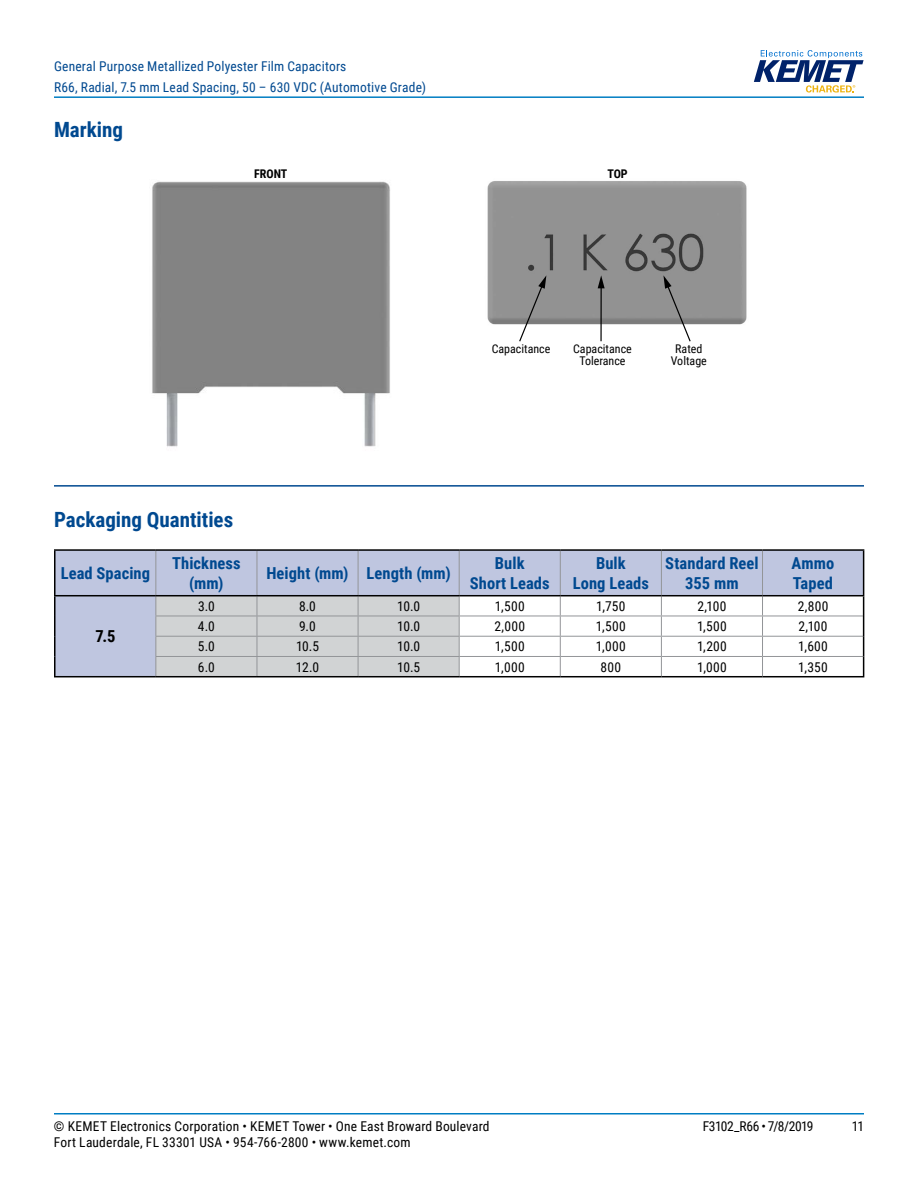
<style>
.page{position:relative;width:918px;height:1188px;background:#fff}
.page>*{position:absolute;margin:0;border:0;box-sizing:border-box;transform-origin:0 0}
.t1{font:700 21px "Roboto Condensed";color:#004990}
.t2{font:700 16.5px/19.8px "Roboto Condensed";letter-spacing:.005em;color:#004990;text-align:center}
.t3{font:700 16.5px "Roboto Condensed";color:#000}
.t4{font:13.5px "Roboto Condensed";letter-spacing:.015em;color:#000}
.t5{font:13.5px/21px "Roboto Condensed";letter-spacing:.015em;color:#004990}
.t6{font:13.5px "Roboto Condensed";letter-spacing:-.025em;color:#000}
.t7{font:12px/12px "Roboto Condensed";color:#000;text-align:center}
.t8{font:700 12px "Roboto Condensed";color:#000}
</style>
<div class="page">
<hr style="left:54px;top:1113px;width:810px;height:2px;background:#007dc3">
<hr style="left:54px;top:96px;width:810px;height:2px;background:#007dc3">
<svg style="left:754px;top:50px;width:110px;height:43px"></svg>
<hr style="left:54px;top:485px;width:810px;height:2px;background:#004990">
<img style="left:152px;top:181px;width:238px;height:266px">
<img style="left:487px;top:181px;width:260px;height:161px">
<hr style="left:600px;top:286px;width:2px;height:55px;background:#000">
<svg style="left:598px;top:275px;width:7px;height:13px"></svg>
<svg style="left:518px;top:275px;width:28px;height:67px"></svg>
<svg style="left:663px;top:275px;width:29px;height:67px"></svg>
<hr style="left:54px;top:595px;width:102px;height:1px;background:#000">
<hr style="left:54px;top:549px;width:102px;height:2px;background:#000">
<hr style="left:54px;top:551px;width:2px;height:44px;background:#000">
<hr style="left:156px;top:549px;width:101px;height:2px;background:#000">
<hr style="left:257px;top:549px;width:101px;height:2px;background:#000">
<hr style="left:358px;top:549px;width:101px;height:2px;background:#000">
<hr style="left:459px;top:549px;width:101px;height:2px;background:#000">
<hr style="left:560px;top:549px;width:101px;height:2px;background:#000">
<hr style="left:661px;top:549px;width:102px;height:2px;background:#000">
<hr style="left:763px;top:549px;width:101px;height:2px;background:#000">
<hr style="left:54px;top:596px;width:2px;height:20px;background:#000">
<hr style="left:54px;top:616px;width:2px;height:20px;background:#000">
<hr style="left:54px;top:636px;width:2px;height:20px;background:#000">
<hr style="left:54px;top:656px;width:2px;height:20px;background:#000">
<hr style="left:54px;top:676px;width:102px;height:1px;background:#000">
<svg style="left:55px;top:550px;width:809px;height:127px"></svg>
<hr style="left:156px;top:676px;width:101px;height:1px;background:#000">
<hr style="left:257px;top:676px;width:101px;height:1px;background:#000">
<hr style="left:358px;top:676px;width:101px;height:1px;background:#000">
<hr style="left:459px;top:676px;width:101px;height:1px;background:#000">
<hr style="left:560px;top:676px;width:101px;height:1px;background:#000">
<hr style="left:661px;top:676px;width:102px;height:1px;background:#000">
<hr style="left:763px;top:676px;width:101px;height:1px;background:#000">
<p class="t5" style="left:54px;top:55px;width:374px">General Purpose Metallized Polyester Film Capacitors<br>R66, Radial, 7.5 mm Lead Spacing, 50 – 630 VDC (Automotive Grade)</p>
<h1 class="t1" style="left:54px;top:115px;width:71px">Marking</h1>
<p class="t8" style="left:254px;top:165px;width:35px">FRONT</p>
<p class="t8" style="left:607px;top:165px;width:22px">TOP</p>
<p class="t7" style="left:492px;top:342px;width:60px">Capacitance</p>
<p class="t7" style="left:671px;top:342px;width:37px">Rated<br>Voltage</p>
<p class="t7" style="left:573px;top:342px;width:60px">Capacitance<br>Tolerance</p>
<h1 class="t1" style="left:54px;top:505px;width:181px">Packaging Quantities</h1>
<p class="t2" style="left:61px;top:563px;width:91px">Lead Spacing</p>
<p class="t2" style="left:172px;top:553px;width:70px">Thickness (mm)</p>
<p class="t2" style="left:266px;top:563px;width:186px">Height (mm) Length (mm)</p>
<p class="t2" style="left:470px;top:553px;width:81px">Bulk<br>Short Leads</p>
<p class="t2" style="left:573px;top:553px;width:78px">Bulk<br>Long Leads</p>
<p class="t2" style="left:665px;top:553px;width:95px">Standard Reel<br>355 mm</p>
<p class="t2" style="left:791px;top:553px;width:44px;text-align:left">Ammo<br>Taped</p>
<p class="t3" style="left:96px;top:625px;width:21px">7.5</p>
<p class="t4" style="left:198px;top:597px;width:18px">3.0</p>
<p class="t4" style="left:299px;top:597px;width:18px">8.0</p>
<p class="t4" style="left:397px;top:597px;width:25px">10.0</p>
<p class="t4" style="left:495px;top:597px;width:31px">1,500</p>
<p class="t4" style="left:596px;top:597px;width:31px">1,750</p>
<p class="t4" style="left:697px;top:597px;width:31px">2,100</p>
<p class="t4" style="left:798px;top:597px;width:32px">2,800</p>
<p class="t4" style="left:198px;top:617px;width:18px">4.0</p>
<p class="t4" style="left:299px;top:617px;width:18px">9.0</p>
<p class="t4" style="left:397px;top:617px;width:25px">10.0</p>
<p class="t4" style="left:494px;top:617px;width:32px">2,000</p>
<p class="t4" style="left:596px;top:617px;width:31px">1,500</p>
<p class="t4" style="left:697px;top:617px;width:31px">1,500</p>
<p class="t4" style="left:799px;top:617px;width:31px">2,100</p>
<p class="t4" style="left:198px;top:637px;width:18px">5.0</p>
<p class="t4" style="left:296px;top:637px;width:25px">10.5</p>
<p class="t4" style="left:397px;top:637px;width:25px">10.0</p>
<p class="t4" style="left:495px;top:637px;width:31px">1,500</p>
<p class="t4" style="left:596px;top:637px;width:31px">1,000</p>
<p class="t4" style="left:697px;top:637px;width:31px">1,200</p>
<p class="t4" style="left:798px;top:637px;width:31px">1,600</p>
<p class="t4" style="left:198px;top:657px;width:18px">6.0</p>
<p class="t4" style="left:296px;top:657px;width:25px">12.0</p>
<p class="t4" style="left:397px;top:657px;width:25px">10.5</p>
<p class="t4" style="left:495px;top:657px;width:31px">1,000</p>
<p class="t4" style="left:601px;top:657px;width:22px">800</p>
<p class="t4" style="left:697px;top:657px;width:31px">1,000</p>
<p class="t4" style="left:798px;top:657px;width:31px">1,350</p>
<p class="t4" style="left:54px;top:1116px;width:437px">© KEMET Electronics Corporation • KEMET Tower • One East Broward Boulevard</p>
<p class="t6" style="left:703px;top:1116px;width:112px">F3102_R66 • 7/8/2019</p>
<p class="t4" style="left:852px;top:1116px;width:14px">11</p>
<p class="t4" style="left:54px;top:1133px;width:358px">Fort Lauderdale, FL 33301 USA • 954-766-2800 • www.kemet.com</p>
</div>
